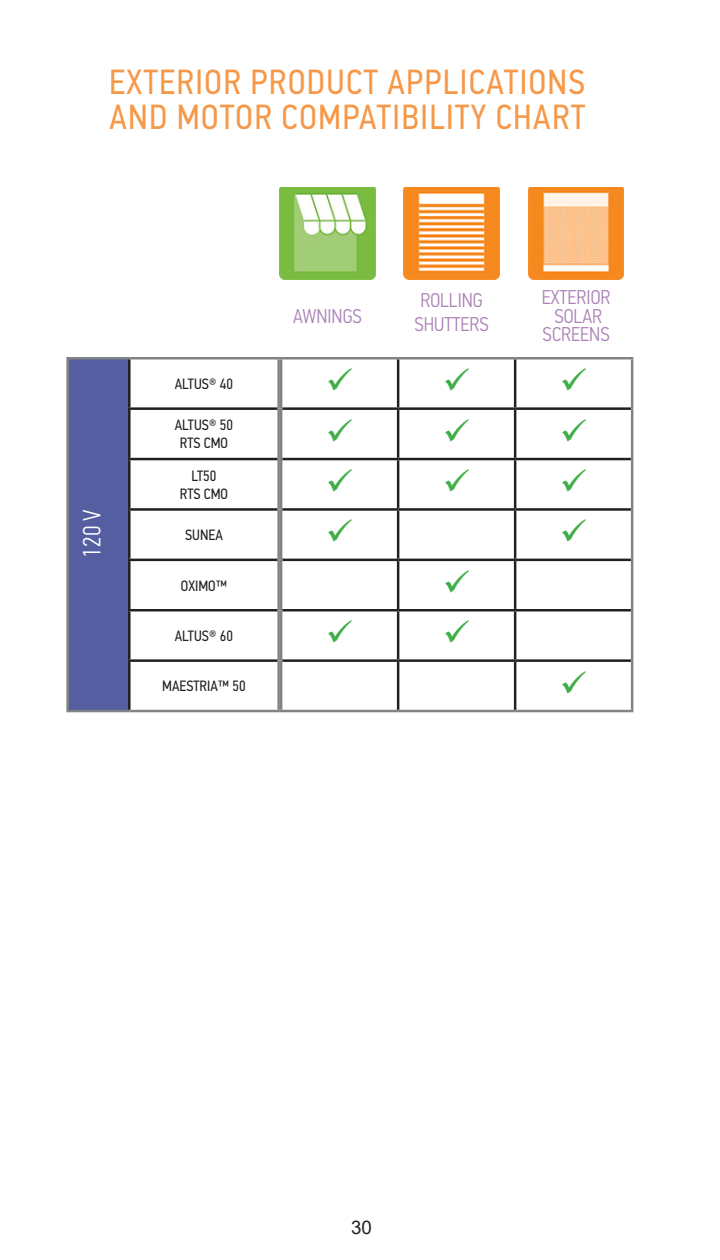
<style>
.page{position:relative;width:720px;height:1260px;background:#fff}
.page>*{position:absolute;margin:0;border:0;box-sizing:border-box;transform-origin:0 0}
.t1{font:35px "PF Din Text Cond Pro";letter-spacing:.04em;color:#f79848}
.t2{font:300 25px "PF Din Text Cond Pro";color:#fff}
.t3{font:300 20px/24px "PF Din Text Cond Pro";color:#a980b5;text-align:center}
.t4{font:18.75px "Arial";color:#231f20}
.t5{font:15px "PF Din Text Cond Pro";color:#231f20}
</style>
<div class="page">
<div style="left:68px;top:358px;width:61px;height:353px;background:#545ea0"></div>
<hr style="left:66px;top:357px;width:63px;height:2px;background:#808285">
<hr style="left:66px;top:359px;width:3px;height:50px;background:#808285">
<hr style="left:129px;top:357px;width:151px;height:2px;background:#808285">
<hr style="left:277px;top:359px;width:3px;height:50px;background:#808285">
<hr style="left:66px;top:409px;width:3px;height:50px;background:#808285">
<hr style="left:277px;top:409px;width:3px;height:50px;background:#808285">
<hr style="left:66px;top:459px;width:3px;height:50px;background:#808285">
<hr style="left:277px;top:459px;width:3px;height:50px;background:#808285">
<hr style="left:66px;top:509px;width:3px;height:51px;background:#808285">
<hr style="left:277px;top:509px;width:3px;height:51px;background:#808285">
<hr style="left:66px;top:560px;width:3px;height:50px;background:#808285">
<hr style="left:277px;top:560px;width:3px;height:50px;background:#808285">
<hr style="left:66px;top:610px;width:3px;height:51px;background:#808285">
<hr style="left:277px;top:610px;width:3px;height:51px;background:#808285">
<hr style="left:66px;top:661px;width:3px;height:49px;background:#808285">
<hr style="left:277px;top:661px;width:3px;height:49px;background:#808285">
<hr style="left:66px;top:710px;width:63px;height:2px;background:#808285">
<hr style="left:129px;top:710px;width:151px;height:2px;background:#808285">
<hr style="left:128px;top:359px;width:3px;height:48px;background:#231f20">
<hr style="left:128px;top:407px;width:149px;height:3px;background:#231f20">
<hr style="left:128px;top:410px;width:3px;height:48px;background:#231f20">
<hr style="left:128px;top:458px;width:149px;height:2px;background:#231f20">
<hr style="left:128px;top:460px;width:3px;height:48px;background:#231f20">
<hr style="left:128px;top:508px;width:149px;height:3px;background:#231f20">
<hr style="left:128px;top:511px;width:3px;height:48px;background:#231f20">
<hr style="left:128px;top:559px;width:149px;height:2px;background:#231f20">
<hr style="left:128px;top:561px;width:3px;height:48px;background:#231f20">
<hr style="left:128px;top:609px;width:149px;height:3px;background:#231f20">
<hr style="left:128px;top:611px;width:3px;height:48px;background:#231f20">
<hr style="left:128px;top:659px;width:149px;height:3px;background:#231f20">
<hr style="left:128px;top:662px;width:3px;height:48px;background:#231f20">
<hr style="left:280px;top:357px;width:118px;height:2px;background:#808285">
<hr style="left:280px;top:359px;width:2px;height:50px;background:#808285">
<hr style="left:398px;top:357px;width:117px;height:2px;background:#808285">
<hr style="left:515px;top:357px;width:118px;height:2px;background:#808285">
<hr style="left:631px;top:359px;width:2px;height:50px;background:#808285">
<hr style="left:280px;top:409px;width:2px;height:50px;background:#808285">
<hr style="left:631px;top:409px;width:2px;height:50px;background:#808285">
<hr style="left:280px;top:459px;width:2px;height:50px;background:#808285">
<hr style="left:631px;top:459px;width:2px;height:50px;background:#808285">
<hr style="left:280px;top:509px;width:2px;height:51px;background:#808285">
<hr style="left:631px;top:509px;width:2px;height:51px;background:#808285">
<hr style="left:280px;top:560px;width:2px;height:50px;background:#808285">
<hr style="left:631px;top:560px;width:2px;height:50px;background:#808285">
<hr style="left:280px;top:610px;width:2px;height:51px;background:#808285">
<hr style="left:631px;top:610px;width:2px;height:51px;background:#808285">
<hr style="left:280px;top:661px;width:2px;height:49px;background:#808285">
<hr style="left:631px;top:661px;width:2px;height:49px;background:#808285">
<hr style="left:280px;top:710px;width:118px;height:2px;background:#808285">
<hr style="left:398px;top:710px;width:117px;height:2px;background:#808285">
<hr style="left:515px;top:710px;width:118px;height:2px;background:#808285">
<hr style="left:397px;top:359px;width:2px;height:48px;background:#231f20">
<hr style="left:514px;top:359px;width:2px;height:48px;background:#231f20">
<hr style="left:282px;top:407px;width:116px;height:3px;background:#231f20">
<hr style="left:398px;top:407px;width:117px;height:3px;background:#231f20">
<hr style="left:397px;top:410px;width:2px;height:48px;background:#231f20">
<hr style="left:515px;top:407px;width:116px;height:3px;background:#231f20">
<hr style="left:514px;top:410px;width:2px;height:48px;background:#231f20">
<hr style="left:282px;top:458px;width:116px;height:2px;background:#231f20">
<hr style="left:398px;top:458px;width:117px;height:2px;background:#231f20">
<hr style="left:397px;top:460px;width:2px;height:48px;background:#231f20">
<hr style="left:515px;top:458px;width:116px;height:2px;background:#231f20">
<hr style="left:514px;top:460px;width:2px;height:48px;background:#231f20">
<hr style="left:282px;top:508px;width:116px;height:3px;background:#231f20">
<hr style="left:398px;top:508px;width:117px;height:3px;background:#231f20">
<hr style="left:397px;top:511px;width:2px;height:48px;background:#231f20">
<hr style="left:515px;top:508px;width:116px;height:3px;background:#231f20">
<hr style="left:514px;top:511px;width:2px;height:48px;background:#231f20">
<hr style="left:282px;top:559px;width:116px;height:2px;background:#231f20">
<hr style="left:398px;top:559px;width:117px;height:2px;background:#231f20">
<hr style="left:397px;top:561px;width:2px;height:48px;background:#231f20">
<hr style="left:515px;top:559px;width:116px;height:2px;background:#231f20">
<hr style="left:514px;top:561px;width:2px;height:48px;background:#231f20">
<hr style="left:282px;top:609px;width:116px;height:3px;background:#231f20">
<hr style="left:398px;top:609px;width:117px;height:3px;background:#231f20">
<hr style="left:397px;top:611px;width:2px;height:48px;background:#231f20">
<hr style="left:515px;top:609px;width:116px;height:3px;background:#231f20">
<hr style="left:514px;top:611px;width:2px;height:48px;background:#231f20">
<hr style="left:282px;top:659px;width:116px;height:3px;background:#231f20">
<hr style="left:398px;top:659px;width:117px;height:3px;background:#231f20">
<hr style="left:397px;top:662px;width:2px;height:48px;background:#231f20">
<hr style="left:515px;top:659px;width:116px;height:3px;background:#231f20">
<hr style="left:514px;top:662px;width:2px;height:48px;background:#231f20">
<img style="left:528px;top:188px;width:96px;height:92px">
<img style="left:404px;top:188px;width:95px;height:92px">
<img style="left:280px;top:188px;width:95px;height:92px">
<p class="t1" style="left:109px;top:61px;width:478px">EXTERIOR PRODUCT APPLICATIONS</p>
<p class="t1" style="left:109px;top:96px;width:477px">AND MOTOR COMPATIBILITY CHART</p>
<p class="t2" style="left:78px;top:558px;width:50px;rotate:-90deg">120 V</p>
<p class="t5" style="left:175px;top:375px;width:60px">ALTUS® 40</p>
<p class="t5" style="left:175px;top:416px;width:60px">ALTUS® 50</p>
<p class="t5" style="left:180px;top:434px;width:50px">RTS CMO</p>
<p class="t5" style="left:191px;top:467px;width:26px">LT50</p>
<p class="t5" style="left:180px;top:485px;width:50px">RTS CMO</p>
<p class="t5" style="left:185px;top:526px;width:39px">SUNEA</p>
<p class="t5" style="left:181px;top:577px;width:48px">OXIMO™</p>
<p class="t5" style="left:175px;top:627px;width:60px">ALTUS® 60</p>
<p class="t5" style="left:162px;top:677px;width:85px">MAESTRIA™ 50</p>
<p class="t3" style="left:293px;top:304px;width:70px">AWNINGS</p>
<p class="t3" style="left:414px;top:288px;width:76px">ROLLING<br>SHUTTERS</p>
<p class="t3" style="left:542px;top:285px;width:70px">EXTERIOR</p>
<p class="t3" style="left:543px;top:306px;width:69px;line-height:18.8px">SOLAR<br>SCREENS</p>
<p class="t4" style="left:351px;top:1214px;width:22px">30</p>
</div>
